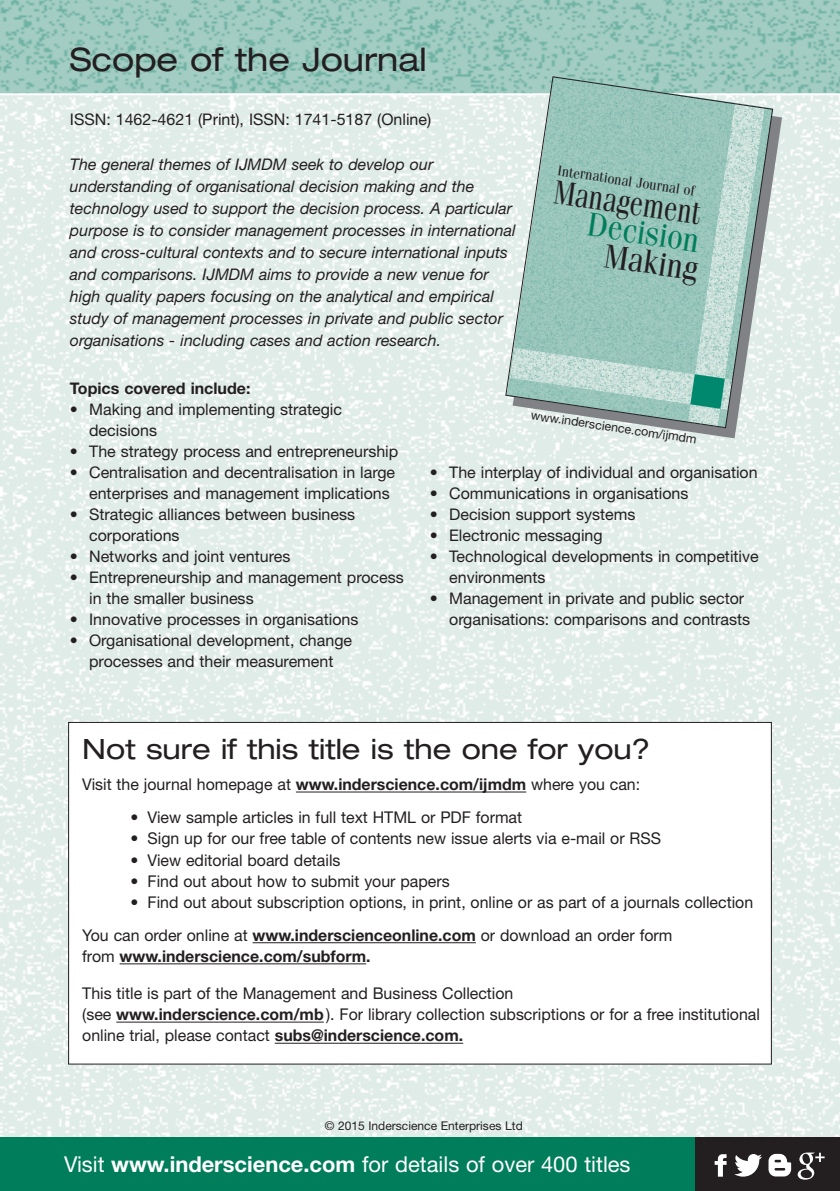
<style>
.page{position:relative;width:840px;height:1191px;background:#fff}
.page>*{position:absolute;margin:0;border:0;box-sizing:border-box;transform-origin:0 0}
.t1{font:33.4px "Fenice";color:#231f20;scale:.8 1}
.t2{font:33.4px "Fenice";color:#007d5b;scale:.9 1}
.t3{font:33.4px "Fenice";color:#231f20;scale:.9 1}
.t4{font:expanded 32.4px "Helvetica Neue";color:#231f20}
.t5{font:expanded 28px "Helvetica Neue";color:#231f20}
.t6{font:21.8px "Helvetica Neue";color:#fff}
.t7{font:16.2px/21.2px "Helvetica Neue";color:#231f20}
.t8{font:700 16.2px "Helvetica Neue";color:#231f20}
.t9{font:16px/21px "Helvetica Neue";color:#231f20}
.t10{font:italic 16px/22px "Helvetica Neue";color:#231f20}
.t11{font:700 16px "Helvetica Neue";color:#231f20}
.t12{font:14px "Fenice";color:#231f20;scale:.95 1}
.t13{font:12.4px "Helvetica Neue";color:#231f20}
.t14{font:12px "Helvetica Neue";color:#231f20}
.s1{font-weight:700}
.s2{font-weight:400}
</style>
<div class="page">
<img style="left:0;top:95px;width:839px;height:1042px">
<img style="left:0;top:0;width:839px;height:93px">
<div style="left:694px;top:1137px;width:145px;height:54px;background:#231f20"></div>
<div style="left:69px;top:722px;width:702px;height:342px;background:#fff"></div>
<hr style="left:296px;top:791px;width:230px;height:1px;background:#231f20">
<hr style="left:252px;top:942px;width:223px;height:1px;background:#231f20">
<hr style="left:119px;top:963px;width:247px;height:1px;background:#231f20">
<hr style="left:116px;top:1021px;width:207px;height:1px;background:#231f20">
<hr style="left:275px;top:1042px;width:188px;height:1px;background:#231f20">
<svg style="left:714px;top:1154px;width:12px;height:22px"></svg>
<svg style="left:734px;top:1154px;width:27px;height:22px"></svg>
<svg style="left:768px;top:1153px;width:22px;height:23px"></svg>
<svg style="left:797px;top:1152px;width:27px;height:27px"></svg>
<svg style="left:512px;top:85px;width:269px;height:353px;background:#d8e2df"></svg>
<div style="left:0;top:1137px;width:694px;height:54px;background:#007d5b"></div>
<svg style="left:504px;top:76px;width:269px;height:353px;background:#a5c8c0"></svg>
<h2 class="t4" style="left:70px;top:48px;width:358px">Scope of the Journal</h2>
<p class="t9" style="left:70px;top:110px;width:362px">ISSN: 1462-4621 (Print), ISSN: 1741-5187 (Online)</p>
<p class="t10" style="left:70px;top:154px;width:447px">The general themes of IJMDM seek to develop our understanding of organisational decision making and the technology used to support the decision process. A particular purpose is to consider management processes in international and cross-cultural contexts and to secure international inputs and comparisons. IJMDM aims to provide a new venue for high quality papers focusing on the analytical and empirical study of management processes in private and public sector organisations - including cases and action research.</p>
<p class="t12" style="left:558px;top:166px;width:147px;rotate:8deg">International Journal of</p>
<h1 class="t1" style="left:555px;top:180px;width:186px;rotate:8deg">Management</h1>
<h1 class="t2" style="left:589px;top:213px;width:126px;rotate:8deg">Decision</h1>
<h1 class="t3" style="left:606px;top:244px;width:106px;rotate:8deg">Making</h1>
<p class="t11" style="left:70px;top:382px;width:182px">Topics covered include:</p>
<p class="t9" style="left:89px;top:400px;width:254px;text-indent:-19px">• Making and implementing strategic decisions</p>
<p class="t9" style="left:70px;top:442px;width:330px">• The strategy process and entrepreneurship</p>
<p class="t9" style="left:89px;top:463px;width:307px;text-indent:-19px">• Centralisation and decentralisation in large enterprises and management implications</p>
<p class="t9" style="left:89px;top:505px;width:267px;text-indent:-19px">• Strategic alliances between business corporations</p>
<p class="t9" style="left:70px;top:547px;width:222px">• Networks and joint ventures</p>
<p class="t9" style="left:89px;top:568px;width:316px;text-indent:-19px">• Entrepreneurship and management process in the smaller business</p>
<p class="t9" style="left:70px;top:610px;width:290px">• Innovative processes in organisations</p>
<p class="t9" style="left:70px;top:631px;width:283px;text-align:center">• Organisational development, change processes and their measurement</p>
<p class="t13" style="left:531px;top:411px;width:169px;rotate:8deg">www.inderscience.com/ijmdm</p>
<p class="t9" style="left:429px;top:463px;width:329px">• The interplay of individual and organisation</p>
<p class="t9" style="left:429px;top:484px;width:260px">• Communications in organisations</p>
<p class="t9" style="left:429px;top:505px;width:207px">• Decision support systems</p>
<p class="t9" style="left:429px;top:526px;width:174px">• Electronic messaging</p>
<p class="t9" style="left:449px;top:547px;width:311px;text-indent:-19px">• Technological developments in competitive environments</p>
<p class="t9" style="left:449px;top:589px;width:302px;text-indent:-19px">• Management in private and public sector organisations: comparisons and contrasts</p>
<h3 class="t5" style="left:82px;top:738px;width:569px">Not sure if this title is the one for you?</h3>
<p class="t7" style="left:82px;top:775px;width:559px">Visit the journal homepage at <span class="s1">www.inderscience.com/ijmdm</span> where you can:</p>
<p class="t7" style="left:130px;top:808px;width:393px">• View sample articles in full text HTML or PDF format</p>
<p class="t7" style="left:130px;top:829px;width:532px">• Sign up for our free table of contents new issue alerts via e-mail or RSS</p>
<p class="t7" style="left:130px;top:850px;width:211px">• View editorial board details</p>
<p class="t7" style="left:130px;top:872px;width:320px">• Find out about how to submit your papers</p>
<p class="t7" style="left:82px;top:887px;width:672px;line-height:33.2px;text-indent:48px">• Find out about subscription options, in print, online or as part of a journals collection<br>You can order online at <span class="s1">www.inderscienceonline.com</span> or download an order form</p>
<p class="t8" style="left:82px;top:950px;width:290px"><span class="s2">from</span> www.inderscience.com/subform.</p>
<p class="t7" style="left:82px;top:984px;width:678px">This title is part of the Management and Business Collection<br>(see <span class="s1">www.inderscience.com/mb</span>). For library collection subscriptions or for a free institutional online trial, please contact <span class="s1">subs@inderscience.com.</span></p>
<p class="t14" style="left:324px;top:1121px;width:199px">© 2015 Inderscience Enterprises Ltd</p>
<h3 class="t6" style="left:64px;top:1156px;width:567px">Visit <span class="s1">www.inderscience.com</span> for details of over 400 titles</h3>
</div>
